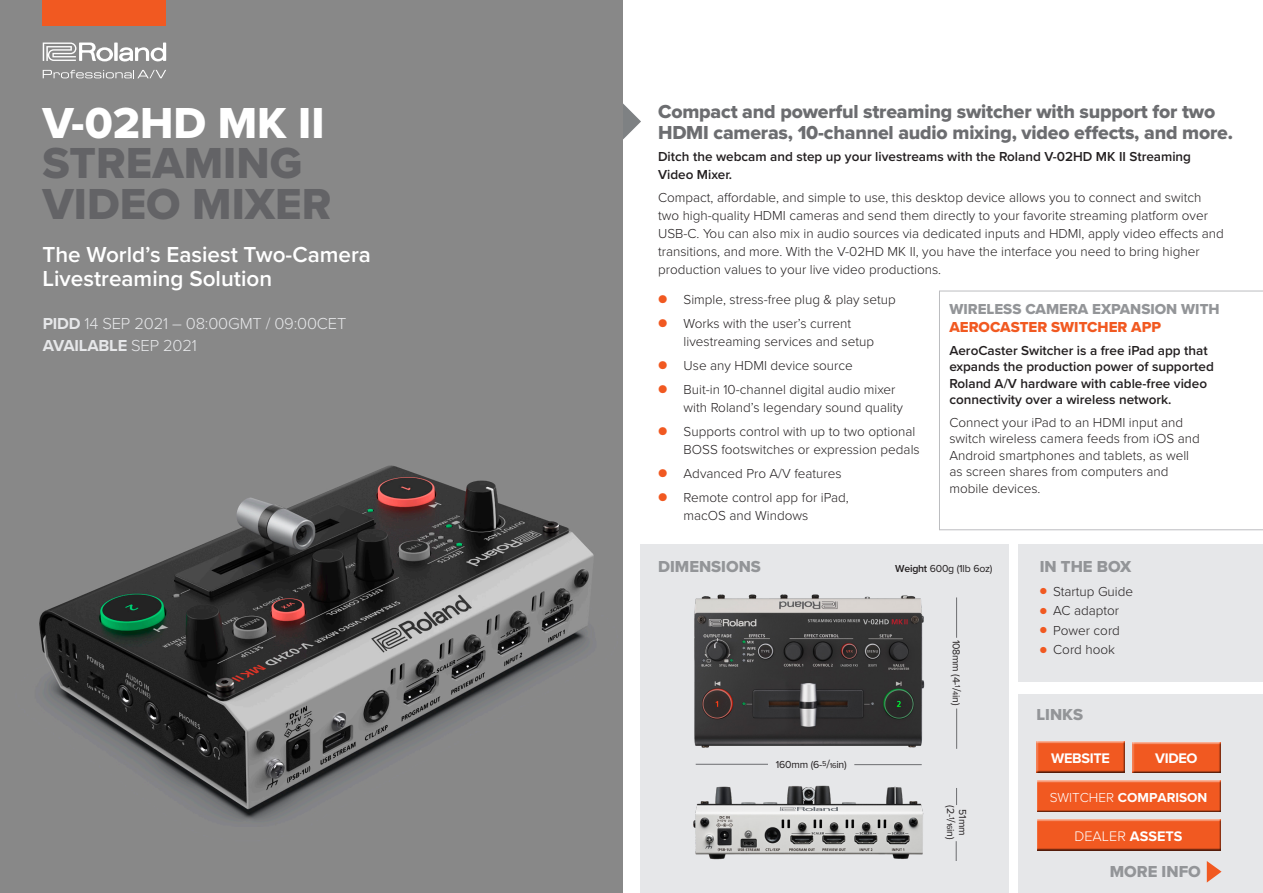
<style>
.page{position:relative;width:1263px;height:893px;background:#fff}
.page>*{position:absolute;margin:0;border:0;box-sizing:border-box;transform-origin:0 0}
.t1{font:45px "Proxima Nova Extrabld";color:#636366}
.t2{font:45px "Proxima Nova Extrabld";color:#fff}
.t3{font:600 22.5px/24px "Proxima Nova";color:#fff}
.t4{font:19.5px/21px "Proxima Nova Extrabld";letter-spacing:-.01em;color:#6c6d70}
.t5{font:300 16.5px "Proxima Nova";letter-spacing:-.01em;color:#e6e7e9}
.t6{font:16.5px "Proxima Nova Extrabld";color:#939598}
.t7{font:700 16.5px "Proxima Nova";letter-spacing:-.01em;color:#e6e7e9}
.Paragraph_1{font:15px/18px "Proxima Nova Extrabld";color:#939598}
.t8{font:700 14.4px "Proxima Nova";letter-spacing:-.02em;color:#fff}
.t9{font:300 14.4px "Proxima Nova";color:#fff}
.t10{font:300 13.5px/18px "Proxima Nova";color:#231f20}
.t11{font:600 13.5px/16.5px "Proxima Nova";color:#231f20}
.t12{font:700 13.5px "Proxima Nova";color:#fff}
.t13{font:10.5px "Proxima Nova";letter-spacing:-.02em;color:#231f20}
.t14{font:7.5px "Proxima Nova";color:#231f20}
.s1{font-weight:700}
.s2{font-weight:300}
.s3{color:#f15921}
.s4{font-size:12.15px}
.s5{font-size:7.5px}
.s6{font-weight:600}
.s7{font-size:10.5px}
.s8{font-size:10.5px;color:#f15921}
</style>
<div class="page">
<div style="left:640px;top:544px;width:369px;height:349px;background:#e6e7e9"></div>
<svg style="left:623px;top:103px;width:18px;height:37px"></svg>
<div style="left:1018px;top:694px;width:245px;height:199px;background:#e6e7e9"></div>
<img style="left:0;top:0;width:623px;height:893px">
<div style="left:43px;top:0;width:123px;height:26px;background:#f15921"></div>
<svg style="left:43px;top:43px;width:123px;height:21px"></svg>
<svg style="left:43px;top:70px;width:123px;height:8px"></svg>
<div style="left:1130px;top:741px;width:93px;height:34px;background:#231f20;opacity:.75"></div>
<div style="left:1035px;top:740px;width:92px;height:35px;background:#231f20;opacity:.75"></div>
<div style="left:1018px;top:544px;width:245px;height:138px;background:#e6e7e9"></div>
<svg style="left:1207px;top:861px;width:14px;height:21px"></svg>
<div style="left:1035px;top:818px;width:188px;height:35px;background:#231f20;opacity:.75"></div>
<svg style="left:956px;top:841px;width:1px;height:20px"></svg>
<svg style="left:956px;top:788px;width:1px;height:17px"></svg>
<hr style="left:956px;top:597px;width:1px;height:41px;background:#6c6d70">
<hr style="left:956px;top:708px;width:1px;height:41px;background:#6c6d70">
<div style="left:1035px;top:780px;width:188px;height:34px;background:#231f20;opacity:.75"></div>
<img style="left:693px;top:785px;width:231px;height:75px">
<img style="left:694px;top:594px;width:231px;height:154px">
<hr style="left:854px;top:764px;width:68px;height:1px;background:#6c6d70">
<hr style="left:696px;top:764px;width:72px;height:1px;background:#6c6d70">
<svg style="left:939px;top:291px;width:324px;height:239px"></svg>
<p class="t2" style="left:43px;top:96px;width:283px">V-02HD MK II</p>
<p class="t1" style="left:43px;top:136px;width:261px">STREAMING</p>
<p class="t1" style="left:43px;top:177px;width:290px">VIDEO MIXER</p>
<p class="t3" style="left:43px;top:243px;width:330px">The World’s Easiest Two-Camera<br>Livestreaming Solution</p>
<p class="t5" style="left:43px;top:313px;width:305px"><span class="s1">PIDD</span> 14 SEP 2021 – 08:00GMT / 09:00CET</p>
<p class="t7" style="left:43px;top:336px;width:156px">AVAILABLE <span class="s2">SEP 2021</span></p>
<p class="t4" style="left:658px;top:102px;width:576px">Compact and powerful streaming switcher with support for two<br>HDMI cameras, 10-channel audio mixing, video effects, and more.</p>
<p class="t11" style="left:658px;top:148px;width:534px;line-height:18px">Ditch the webcam and step up your livestreams with the Roland V-02HD MK II Streaming<br>Video Mixer.</p>
<p class="t10" style="left:658px;top:188px;width:567px">Compact, affordable, and simple to use, this desktop device allows you to connect and switch two high-quality HDMI cameras and send them directly to your favorite streaming platform over USB-C. You can also mix in audio sources via dedicated inputs and HDMI, apply video effects and transitions, and more. With the V-02HD MK II, you have the interface you need to bring higher production values to your live video productions.</p>
<p class="t10" style="left:658px;top:291px;width:239px"><span class="s3">●</span> Simple, stress-free plug &amp; play setup</p>
<p class="t10" style="left:683px;top:315px;width:192px;text-indent:-26px"><span class="s3">●</span> Works with the user’s current livestreaming services and setup</p>
<p class="t10" style="left:658px;top:357px;width:196px"><span class="s3">●</span> Use any HDMI device source</p>
<p class="t10" style="left:683px;top:381px;width:221px;text-indent:-26px"><span class="s3">●</span> Buit-in 10-channel digital audio mixer with Roland’s legendary sound quality</p>
<p class="t10" style="left:683px;top:423px;width:238px;text-indent:-26px"><span class="s3">●</span> Supports control with up to two optional<br>BOSS footswitches or expression pedals</p>
<p class="t10" style="left:658px;top:465px;width:185px"><span class="s3">●</span> Advanced Pro A/V features</p>
<p class="t10" style="left:683px;top:489px;width:167px;text-indent:-26px"><span class="s3">●</span> Remote control app for iPad, macOS and Windows</p>
<p class="Paragraph_1" style="left:949px;top:301px;width:272px">WIRELESS CAMERA EXPANSION WITH<br><span class="s3">AEROCASTER SWITCHER APP</span></p>
<p class="t11" style="left:949px;top:342px;width:266px">AeroCaster Switcher is a free iPad app that expands the production power of supported Roland A/V hardware with cable-free video connectivity over a wireless network.</p>
<p class="t10" style="left:949px;top:414px;width:252px;line-height:16.5px">Connect your iPad to an HDMI input and switch wireless camera feeds from iOS and Android smartphones and tablets, as well as screen shares from computers and mobile devices.</p>
<p class="t6" style="left:658px;top:556px;width:104px">DIMENSIONS</p>
<p class="t13" style="left:776px;top:758px;width:72px">160mm (6-<sup>5</sup><span class="s4">/</span><span class="s5">16</span>in)</p>
<p class="t13" style="left:895px;top:562px;width:99px"><span class="s6">Weight</span> 600g (1lb 6oz)</p>
<p class="t13" style="left:962px;top:639px;width:67px;rotate:90deg">108mm (4-<sup>1</sup><span class="s4">/</span><span class="s5">4</span>in)</p>
<p class="t13" style="left:957px;top:805px;width:13px;rotate:90deg">(2-</p>
<p class="t13" style="left:969px;top:809px;width:28px;rotate:90deg">51mm</p>
<p class="t14" style="left:954px;top:817px;width:24px;rotate:90deg">1<span class="s4">/</span>16<span class="s7">in)</span></p>
<p class="t6" style="left:1040px;top:557px;width:93px">IN THE BOX</p>
<p class="t10" style="left:1040px;top:583px;width:95px"><span class="s8">●</span> Startup Guide</p>
<p class="t10" style="left:1040px;top:602px;width:81px"><span class="s8">●</span> AC adaptor</p>
<p class="t10" style="left:1040px;top:622px;width:82px"><span class="s8">●</span> Power cord</p>
<p class="t10" style="left:1040px;top:641px;width:77px"><span class="s8">●</span> Cord hook</p>
<p class="t6" style="left:1036px;top:705px;width:48px">LINKS</p>
<p class="t8" style="left:1051px;top:749px;width:60px">WEBSITE</p>
<p class="t8" style="left:1155px;top:750px;width:44px">VIDEO</p>
<p class="t12" style="left:1050px;top:789px;width:159px"><span class="s2">SWITCHER</span> COMPARISON</p>
<p class="t9" style="left:1074px;top:827px;width:109px">DEALER <span class="s1">ASSETS</span></p>
<p class="t6" style="left:1110px;top:862px;width:93px">MORE INFO</p>
</div>
